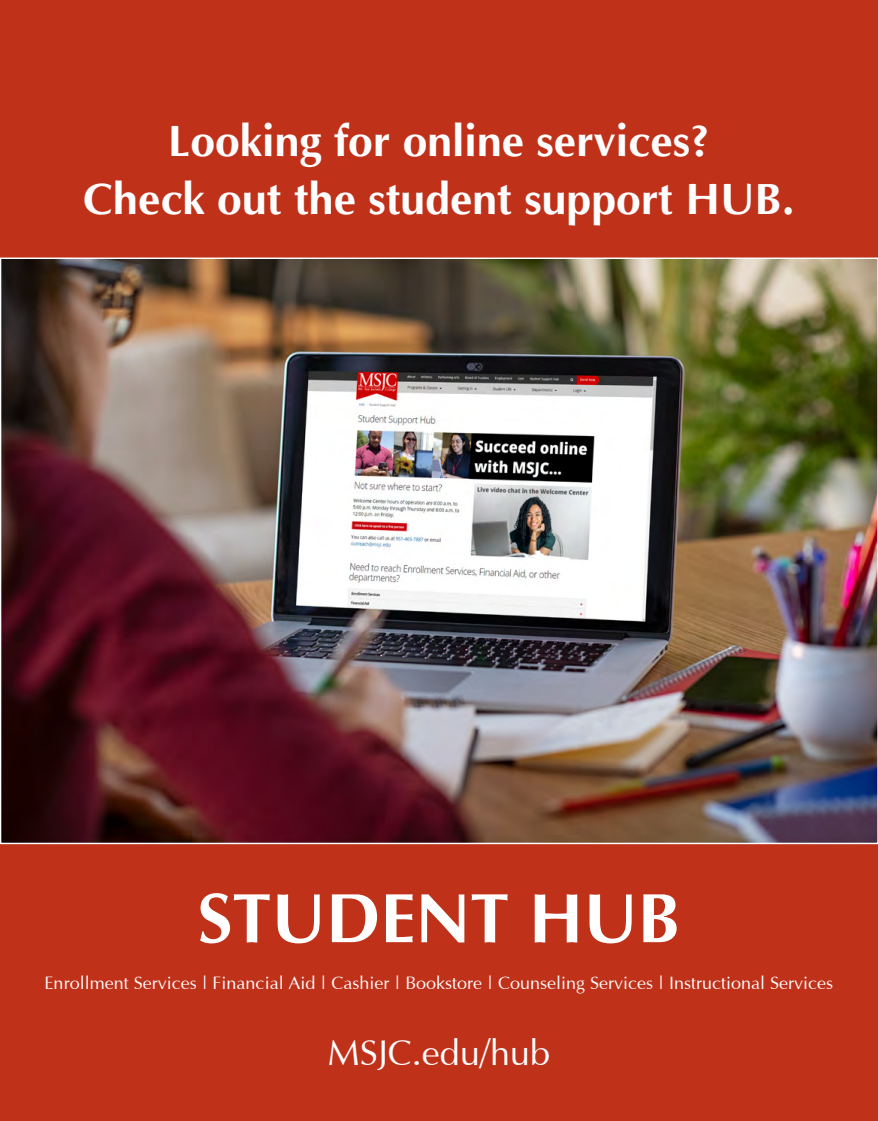
<style>
.page{position:relative;width:878px;height:1121px;background:#fff}
.page>*{position:absolute;margin:0;border:0;box-sizing:border-box;transform-origin:0 0}
.t1{font:700 70.2px "Optima";color:#fff}
.t2{font:700 44.55px "Optima";color:#fff}
.t3{font:36px "Optima";color:#fff}
.t4{font:18px "Optima";color:#fff}
</style>
<div class="page">
<div style="left:0;top:0;width:878px;height:1120px;background:#c0311a"></div>
<img style="left:2px;top:259px;width:874px;height:583px">
<p class="t2" style="left:168px;top:117px;width:543px">Looking for online services?</p>
<p class="t2" style="left:83px;top:174px;width:712px">Check out the student support HUB.</p>
<p class="t1" style="left:197px;top:880px;width:485px">STUDENT HUB</p>
<p class="t4" style="left:45px;top:973px;width:790px">Enrollment Services | Financial Aid | Cashier | Bookstore | Counseling Services | Instructional Services</p>
<p class="t3" style="left:328px;top:1034px;width:224px">MSJC.edu/hub</p>
</div>
